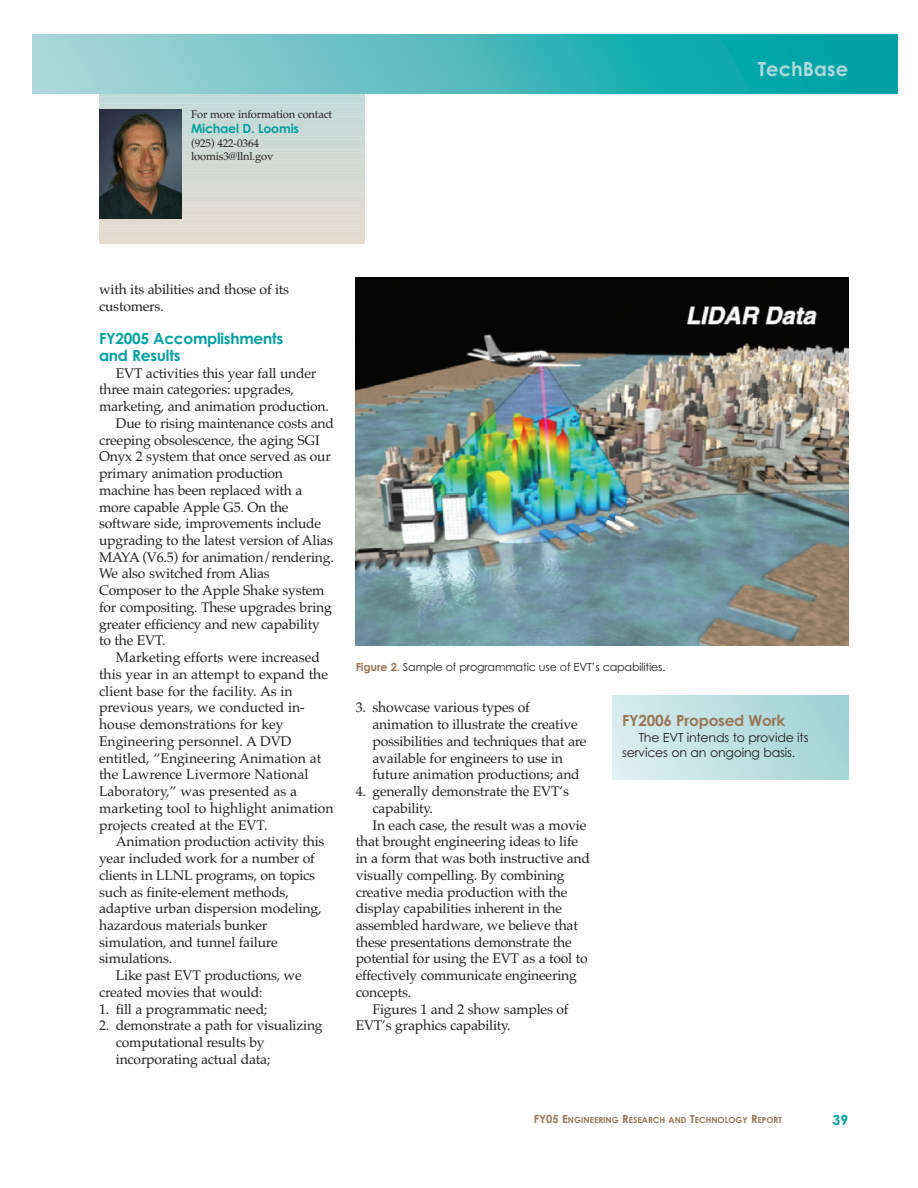
<style>
.page{position:relative;width:918px;height:1188px;background:#fff}
.page>*{position:absolute;margin:0;border:0;box-sizing:border-box;transform-origin:0 0}
.t1{font:700 19.5px "Century Gothic";color:#b0d9dc}
.t2{font:700 15.3px/16.8px "Century Gothic";letter-spacing:-.015em;color:#009fa1}
.t3{font:700 15.3px "Century Gothic";letter-spacing:-.015em;color:#9a7655}
.t4{font:13.95px/16.8px "Palatino";letter-spacing:-.015em;color:#231f20}
.t5{font:700 13.95px "Century Gothic";color:#009fa1}
.t6{font:12.6px/15px "Century Gothic";letter-spacing:-.015em;color:#231f20}
.t7{font:700 12.6px "Century Gothic";letter-spacing:-.015em;color:#009fa1}
.t8{font:11.1px/13.6px "Palatino";letter-spacing:-.015em;color:#231f20}
.t9{font:11.1px "Century Gothic";letter-spacing:-.015em;color:#231f20}
.t10{font:700 8.4px "Century Gothic";color:#9a7655}
.s1{font-weight:700;color:#9a7655}
.s2{font-size:11.1px}
</style>
<div class="page">
<hr style="left:99px;top:241px;width:265px;height:3px;background:#e5dcd0">
<hr style="left:99px;top:238px;width:265px;height:4px;background:#e4dcd0">
<hr style="left:99px;top:235px;width:265px;height:4px;background:#e3dbd0">
<hr style="left:99px;top:232px;width:265px;height:3px;background:#e2dbd0">
<hr style="left:99px;top:228px;width:265px;height:4px;background:#e1dcd1">
<hr style="left:99px;top:225px;width:265px;height:4px;background:#e1dcd1">
<hr style="left:99px;top:222px;width:265px;height:4px;background:#e2dcd1">
<hr style="left:99px;top:218px;width:265px;height:4px;background:#e1dbd1">
<hr style="left:99px;top:215px;width:265px;height:4px;background:#e0dcd2">
<hr style="left:99px;top:212px;width:265px;height:4px;background:#dfdbd1">
<hr style="left:99px;top:208px;width:265px;height:4px;background:#dfdcd2">
<hr style="left:99px;top:205px;width:265px;height:4px;background:#dedbd2">
<hr style="left:99px;top:202px;width:265px;height:4px;background:#dddcd2">
<hr style="left:99px;top:199px;width:265px;height:4px;background:#dcdbd2">
<hr style="left:99px;top:195px;width:265px;height:4px;background:#dbdbd2">
<hr style="left:99px;top:192px;width:265px;height:4px;background:#dadbd3">
<hr style="left:99px;top:189px;width:265px;height:4px;background:#dadcd3">
<hr style="left:99px;top:185px;width:265px;height:4px;background:#d9dbd3">
<hr style="left:99px;top:182px;width:265px;height:4px;background:#d8dbd3">
<hr style="left:99px;top:179px;width:265px;height:4px;background:#d6dad3">
<hr style="left:99px;top:176px;width:265px;height:3px;background:#d5dad2">
<hr style="left:99px;top:172px;width:265px;height:4px;background:#d5dad3">
<hr style="left:99px;top:169px;width:265px;height:4px;background:#d4dad3">
<hr style="left:99px;top:166px;width:265px;height:4px;background:#d3dad3">
<hr style="left:99px;top:162px;width:265px;height:4px;background:#d2dad3">
<hr style="left:99px;top:159px;width:265px;height:4px;background:#d1dad3">
<hr style="left:99px;top:156px;width:265px;height:4px;background:#d0d9d3">
<hr style="left:99px;top:152px;width:265px;height:4px;background:#d0dad5">
<hr style="left:99px;top:149px;width:265px;height:4px;background:#cfdad5">
<hr style="left:99px;top:146px;width:265px;height:4px;background:#cedad5">
<hr style="left:99px;top:143px;width:265px;height:4px;background:#cdd9d4">
<hr style="left:99px;top:139px;width:265px;height:4px;background:#ccdad5">
<hr style="left:99px;top:136px;width:265px;height:4px;background:#cbdad6">
<hr style="left:99px;top:133px;width:265px;height:4px;background:#cadad6">
<hr style="left:99px;top:129px;width:265px;height:4px;background:#c9dad6">
<hr style="left:99px;top:126px;width:265px;height:4px;background:#c8dad6">
<hr style="left:99px;top:123px;width:265px;height:4px;background:#c7d9d6">
<hr style="left:99px;top:120px;width:265px;height:3px;background:#c6d9d6">
<hr style="left:99px;top:116px;width:265px;height:4px;background:#c8dbd7">
<hr style="left:99px;top:113px;width:265px;height:4px;background:#c7dbd7">
<hr style="left:99px;top:110px;width:265px;height:4px;background:#c6dad7">
<hr style="left:99px;top:106px;width:265px;height:4px;background:#c5dad7">
<hr style="left:99px;top:103px;width:265px;height:4px;background:#c4dad8">
<hr style="left:99px;top:100px;width:265px;height:4px;background:#c3dbd8">
<hr style="left:99px;top:96px;width:265px;height:4px;background:#c2dad8">
<hr style="left:99px;top:93px;width:265px;height:4px;background:#c1dad8">
<svg style="left:99px;top:93px;width:265px;height:1px"></svg>
<svg style="left:32px;top:34px;width:865px;height:59px;background:#4cbabd"></svg>
<svg style="left:612px;top:696px;width:236px;height:83px;background:#bee0e2"></svg>
<img style="left:99px;top:110px;width:83px;height:109px">
<img style="left:356px;top:277px;width:492px;height:368px">
<p class="t8" style="left:191px;top:109px;width:143px">For more information contact</p>
<p class="t7" style="left:191px;top:123px;width:109px">Michael D. Loomis</p>
<p class="t8" style="left:191px;top:137px;width:84px">(925) 422-0364 loomis3@llnl.gov</p>
<h1 class="t1" style="left:758px;top:61px;width:92px">TechBase</h1>
<p class="t4" style="left:99px;top:282px;width:192px">with its abilities and those of its customers.</p>
<p class="t2" style="left:99px;top:332px;width:186px">FY2005 Accomplishments and Results</p>
<p class="t4" style="left:116px;top:366px;width:202px">EVT activities this year fall under</p>
<p class="t4" style="left:99px;top:383px;width:196px">three main categories: upgrades,</p>
<p class="t4" style="left:99px;top:400px;width:231px">marketing, and animation production.</p>
<p class="t4" style="left:116px;top:416px;width:220px">Due to rising maintenance costs and</p>
<p class="t4" style="left:99px;top:433px;width:222px">creeping obsolescence, the aging SGI</p>
<p class="t4" style="left:99px;top:450px;width:233px">Onyx 2 system that once served as our</p>
<p class="t4" style="left:99px;top:466px;width:185px">primary animation production</p>
<p class="t4" style="left:99px;top:483px;width:205px">machine has been replaced with a</p>
<p class="t4" style="left:99px;top:500px;width:191px">more capable Apple G5. On the</p>
<p class="t4" style="left:99px;top:517px;width:224px">software side, improvements include</p>
<p class="t4" style="left:99px;top:533px;width:235px">upgrading to the latest version of Alias</p>
<p class="t4" style="left:99px;top:550px;width:236px">MAYA (V6.5) for animation/rendering.</p>
<p class="t4" style="left:99px;top:567px;width:172px">We also switched from Alias</p>
<p class="t4" style="left:99px;top:584px;width:227px">Composer to the Apple Shake system</p>
<p class="t4" style="left:99px;top:600px;width:234px">for compositing. These upgrades bring</p>
<p class="t4" style="left:99px;top:617px;width:222px">greater efficiency and new capability</p>
<p class="t4" style="left:99px;top:634px;width:68px">to the EVT.</p>
<p class="t4" style="left:116px;top:651px;width:206px">Marketing efforts were increased</p>
<p class="t4" style="left:99px;top:667px;width:230px">this year in an attempt to expand the</p>
<p class="t4" style="left:99px;top:684px;width:195px">client base for the facility. As in</p>
<p class="t4" style="left:99px;top:701px;width:207px">previous years, we conducted in-</p>
<p class="t4" style="left:99px;top:718px;width:186px">house demonstrations for key</p>
<p class="t4" style="left:99px;top:734px;width:194px">Engineering personnel. A DVD</p>
<p class="t4" style="left:99px;top:751px;width:224px">entitled, “Engineering Animation at</p>
<p class="t4" style="left:99px;top:768px;width:211px">the Lawrence Livermore National</p>
<p class="t4" style="left:99px;top:785px;width:200px">Laboratory,” was presented as a</p>
<p class="t4" style="left:99px;top:801px;width:236px">marketing tool to highlight animation</p>
<p class="t4" style="left:99px;top:818px;width:170px">projects created at the EVT.</p>
<p class="t4" style="left:116px;top:835px;width:210px">Animation production activity this</p>
<p class="t4" style="left:99px;top:851px;width:217px">year included work for a number of</p>
<p class="t4" style="left:99px;top:868px;width:218px">clients in LLNL programs, on topics</p>
<p class="t4" style="left:99px;top:885px;width:191px">such as finite-element methods,</p>
<p class="t4" style="left:99px;top:902px;width:224px">adaptive urban dispersion modeling,</p>
<p class="t4" style="left:99px;top:918px;width:170px">hazardous materials bunker</p>
<p class="t4" style="left:99px;top:935px;width:180px">simulation, and tunnel failure</p>
<p class="t4" style="left:99px;top:952px;width:75px">simulations.</p>
<p class="t4" style="left:116px;top:969px;width:187px">Like past EVT productions, we</p>
<p class="t4" style="left:99px;top:985px;width:165px">created movies that would:</p>
<p class="t4" style="left:99px;top:1002px;width:170px">1. fill a programmatic need;</p>
<p class="t4" style="left:116px;top:1019px;width:208px;text-indent:-17px">2. demonstrate a path for visualizing computational results by incorporating actual data;</p>
<p class="t9" style="left:356px;top:662px;width:311px"><span class="s1">Figure 2.</span> Sample of programmatic use of EVT’s capabilities.</p>
<p class="t4" style="left:373px;top:701px;width:216px;text-indent:-17px">3. showcase various types of animation to illustrate the creative possibilities and techniques that are available for engineers to use in future animation productions; and</p>
<p class="t4" style="left:356px;top:785px;width:215px">4. generally demonstrate the EVT’s</p>
<p class="t4" style="left:373px;top:801px;width:62px">capability.</p>
<p class="t4" style="left:373px;top:818px;width:215px">In each case, the result was a movie</p>
<p class="t4" style="left:356px;top:835px;width:224px">that brought engineering ideas to life</p>
<p class="t4" style="left:356px;top:851px;width:236px">in a form that was both instructive and</p>
<p class="t4" style="left:356px;top:868px;width:210px">visually compelling. By combining</p>
<p class="t4" style="left:356px;top:885px;width:213px">creative media production with the</p>
<p class="t4" style="left:356px;top:902px;width:208px">display capabilities inherent in the</p>
<p class="t4" style="left:356px;top:918px;width:224px">assembled hardware, we believe that</p>
<p class="t4" style="left:356px;top:935px;width:217px">these presentations demonstrate the</p>
<p class="t4" style="left:356px;top:952px;width:233px">potential for using the EVT as a tool to</p>
<p class="t4" style="left:356px;top:969px;width:223px">effectively communicate engineering</p>
<p class="t4" style="left:356px;top:985px;width:57px">concepts.</p>
<p class="t4" style="left:373px;top:1002px;width:197px">Figures 1 and 2 show samples of</p>
<p class="t4" style="left:356px;top:1019px;width:156px">EVT’s graphics capability.</p>
<p class="t3" style="left:622px;top:714px;width:165px">FY2006 Proposed Work</p>
<p class="t6" style="left:622px;top:731px;width:188px;text-indent:17px">The EVT intends to provide its services on an ongoing basis.</p>
<p class="t10" style="left:534px;top:1116px;width:250px"><span class="s2">FY05 E</span>NGINEERING <span class="s2">R</span>ESEARCH AND <span class="s2">T</span>ECHNOLOGY <span class="s2">R</span>EPORT</p>
<p class="t5" style="left:833px;top:1114px;width:17px">39</p>
</div>
